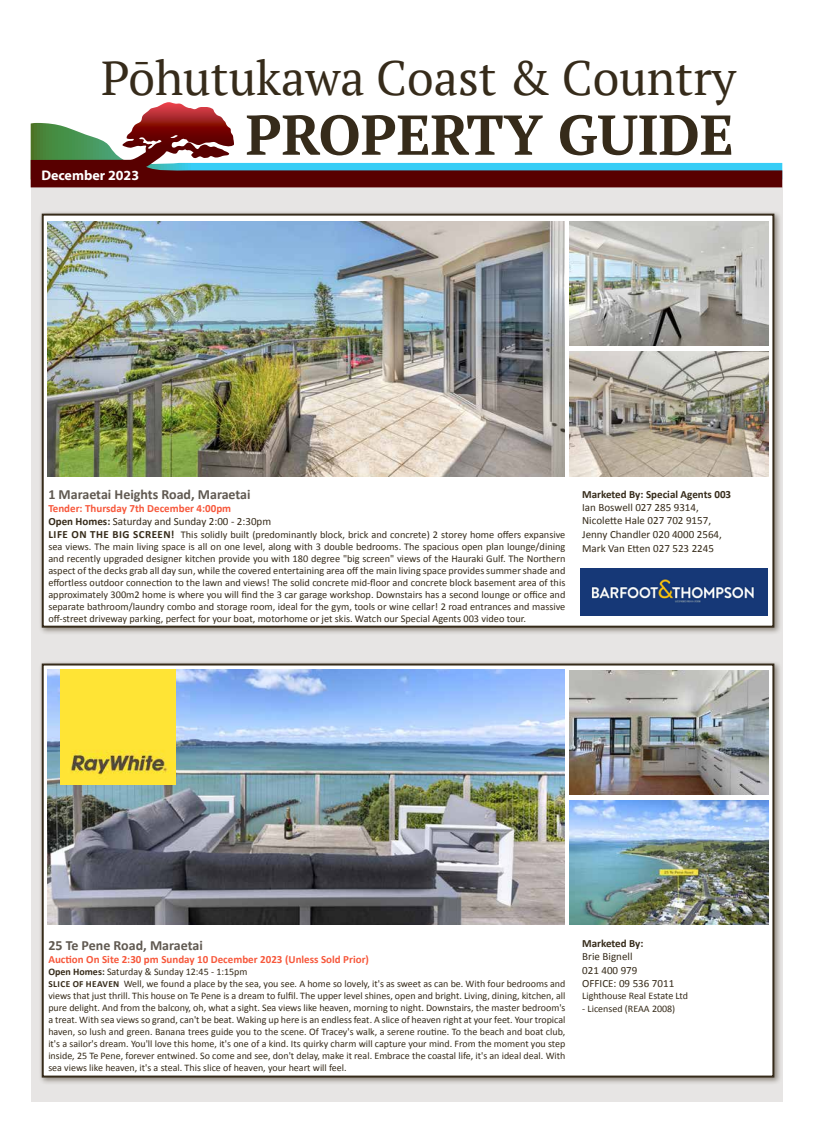
<style>
.page{position:relative;width:814px;height:1134px;background:#fff}
.page>*{position:absolute;margin:0;border:0;box-sizing:border-box;transform-origin:0 0}
.t1{font:700 56px "PT Serif";color:#362b1a}
.t2{font:48px "PT Serif";color:#362b1a}
.t3{font:700 14px "Calibri";color:#605951}
.t4{font:700 14px "Myriad Pro";color:#fff}
.t5{font:11px/13.2px "Calibri";color:#362b1a}
.t6{font:700 11px/13px "Calibri";color:#f7583c}
.t7{font:700 11px "Calibri";color:#362b1a}
.t8{font:10.3px/12px "Calibri";color:#362b1a;text-align:justify}
.t9{font:10px/12px "Calibri";color:#362b1a;text-align:justify}
.s1{color:#362b1a}
.s2{font-weight:400;color:#362b1a}
.s3{font-weight:700;font-size:11px}
.s4{font-weight:700}
.s5{font-weight:700;font-size:9.3px}
</style>
<div class="page">
<div style="left:31px;top:187px;width:751px;height:915px;background:#e7e5e4"></div>
<svg style="left:31px;top:103px;width:751px;height:84px"></svg>
<div style="left:38px;top:210px;width:743px;height:425px;background:#362b1a;opacity:.5"></div>
<div style="left:43px;top:215px;width:730px;height:412px;background:#fff"></div>
<div style="left:42px;top:214px;width:732px;height:414px;border:2px solid #362b1a"></div>
<img style="left:570px;top:221px;width:198px;height:124px">
<img style="left:570px;top:352px;width:198px;height:124px">
<img style="left:47px;top:221px;width:517px;height:255px">
<img style="left:580px;top:569px;width:187px;height:46px">
<div style="left:38px;top:660px;width:743px;height:425px;background:#362b1a;opacity:.5"></div>
<div style="left:43px;top:664px;width:730px;height:412px;background:#fff"></div>
<div style="left:42px;top:663px;width:732px;height:414px;border:2px solid #362b1a"></div>
<img style="left:570px;top:670px;width:198px;height:124px">
<img style="left:570px;top:800px;width:198px;height:125px">
<img style="left:48px;top:670px;width:516px;height:255px">
<img style="left:60px;top:670px;width:115px;height:114px">
<h2 class="t2" style="left:101px;top:47px;width:636px">Pōhutukawa Coast &amp; Country</h2>
<h1 class="t1" style="left:246px;top:98px;width:489px">PROPERTY GUIDE</h1>
<h3 class="t4" style="left:41px;top:166px;width:99px">December 2023</h3>
<h3 class="t3" style="left:48px;top:485px;width:204px">1 Maraetai Heights Road, Maraetai</h3>
<p class="t6" style="left:48px;top:501px;width:224px">Tender: Thursday 7th December 4:00pm<br><span class="s1">Open Homes:</span> <span class="s2">Saturday and Sunday 2:00 - 2:30pm</span></p>
<p class="t8" style="left:48px;top:528px;width:518px"><span class="s3">LIFE ON THE BIG SCREEN!</span> This solidly built (predominantly block, brick and concrete) 2 storey home offers expansive sea views. The main living space is all on one level, along with 3 double bedrooms. The spacious open plan lounge/dining and recently upgraded designer kitchen provide you with 180 degree "big screen" views of the Hauraki Gulf. The Northern aspect of the decks grab all day sun, while the covered entertaining area off the main living space provides summer shade and effortless outdoor connection to the lawn and views! The solid concrete mid-floor and concrete block basement area of this approximately 300m2 home is where you will find the 3 car garage workshop. Downstairs has a second lounge or office and separate bathroom/laundry combo and storage room, ideal for the gym, tools or wine cellar! 2 road entrances and massive off-street driveway parking, perfect for your boat, motorhome or jet skis. Watch our Special Agents 003 video tour.</p>
<p class="t7" style="left:582px;top:487px;width:150px">Marketed By: Special Agents 003</p>
<p class="t5" style="left:582px;top:501px;width:141px">Ian Boswell 027 285 9314,<br>Nicolette Hale 027 702 9157,<br>Jenny Chandler 020 4000 2564,</p>
<p class="t5" style="left:582px;top:541px;width:133px">Mark Van Etten 027 523 2245</p>
<h3 class="t3" style="left:48px;top:936px;width:156px">25 Te Pene Road, Maraetai</h3>
<p class="t6" style="left:48px;top:952px;width:322px">Auction On Site 2:30 pm Sunday 10 December 2023 (Unless Sold Prior)</p>
<p class="t9" style="left:48px;top:965px;width:201px"><span class="s4">Open Homes:</span> Saturday &amp; Sunday 12:45 - 1:15pm</p>
<p class="t9" style="left:48px;top:978px;width:518px"><span class="s5">SLICE OF HEAVEN</span> Well, we found a place by the sea, you see. A home so lovely, it's as sweet as can be. With four bedrooms and views that just thrill. This house on Te Pene is a dream to fulfil. The upper level shines, open and bright. Living, dining, kitchen, all pure delight. And from the balcony, oh, what a sight. Sea views like heaven, morning to night. Downstairs, the master bedroom's a treat. With sea views so grand, can't be beat. Waking up here is an endless feat. A slice of heaven right at your feet. Your tropical haven, so lush and green. Banana trees guide you to the scene. Of Tracey's walk, a serene routine. To the beach and boat club, it's a sailor's dream. You'll love this home, it's one of a kind. Its quirky charm will capture your mind. From the moment you step inside, 25 Te Pene, forever entwined. So come and see, don't delay, make it real. Embrace the coastal life, it's an ideal deal. With sea views like heaven, it's a steal. This slice of heaven, your heart will feel.</p>
<p class="t7" style="left:582px;top:937px;width:63px">Marketed By:</p>
<p class="t5" style="left:582px;top:950px;width:93px">Brie Bignell<br>021 400 979<br>OFFICE: 09 536 7011</p>
<p class="t9" style="left:582px;top:989px;width:107px">Lighthouse Real Estate Ltd</p>
<p class="t9" style="left:582px;top:1002px;width:95px">- Licensed (REAA 2008)</p>
</div>
